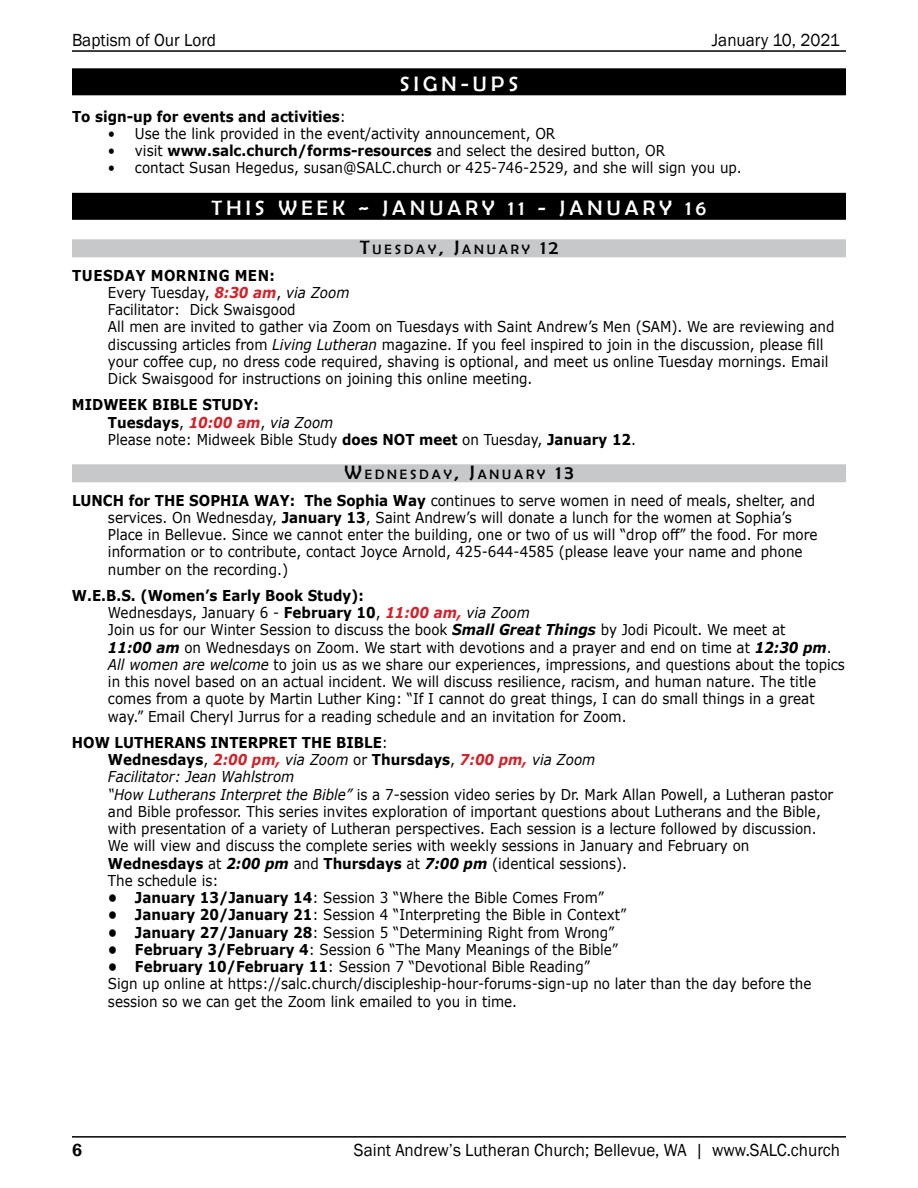
<style>
.page{position:relative;width:918px;height:1188px;background:#fff}
.page>*{position:absolute;margin:0;border:0;box-sizing:border-box;transform-origin:0 0}
.t1{font:21px "Berlin Sans FB";letter-spacing:.2em;color:#fff}
.t2{font:18px "Franklin Gothic";color:#000;scale:.95 1}
.t3{font:600 18px "Franklin Gothic";color:#000;scale:.95 1}
.t4{font:15px/17.2px "Verdana";color:#000;scale:.9 1}
.t5{font:700 15px/17.2px "Verdana";color:#000;scale:.9 1}
.t6{font:13.65px "Berlin Sans FB";letter-spacing:.215em;color:#000}
.s1{font-weight:400}
.s2{font-weight:700}
.s3{font-size:19.5px}
.s4{font-weight:700;font-style:italic;color:#d2232a}
.s5{font-style:italic}
.s6{font-style:italic;color:#d2232a}
.s7{font-weight:400;font-style:italic}
.s8{font-weight:700;font-style:italic}
</style>
<div class="page">
<hr style="left:72px;top:1136px;width:774px;height:2px;background:#000">
<hr style="left:72px;top:50px;width:774px;height:2px;background:#000">
<div style="left:72px;top:68px;width:774px;height:27px;background:#000"></div>
<div style="left:72px;top:193px;width:774px;height:27px;background:#000"></div>
<div style="left:72px;top:239px;width:774px;height:18px;background:#c7c8ca"></div>
<div style="left:72px;top:464px;width:774px;height:18px;background:#c7c8ca"></div>
<p class="t2" style="left:72px;top:29px;width:153px">Baptism of Our Lord</p>
<p class="t2" style="left:712px;top:29px;width:136px">January 10, 2021</p>
<h1 class="t1" style="left:400px;top:72px;width:120px">SIGN-UPS</h1>
<p class="t5" style="left:72px;top:107px;width:306px">To sign-up for events and activities<span class="s1">:</span></p>
<p class="t4" style="left:108px;top:125px;width:499px">• Use the link provided in the event/activity announcement, OR</p>
<p class="t4" style="left:108px;top:142px;width:621px">• visit <span class="s2">www.salc.church/forms-resources</span> and select the desired button, OR</p>
<p class="t4" style="left:108px;top:159px;width:706px">• contact Susan Hegedus, susan@SALC.church or 425-746-2529, and she will sign you up.</p>
<h1 class="t1" style="left:212px;top:196px;width:496px">THIS WEEK ~ JANUARY 11 - JANUARY 16</h1>
<p class="t6" style="left:360px;top:242px;width:200px"><span class="s3">T</span>UESDAY<span class="s3">, J</span>ANUARY <span class="s3">12</span></p>
<p class="t4" style="left:108px;top:266px;width:809px;text-indent:-36px"><span class="s2">TUESDAY MORNING MEN:<br></span>Every Tuesday, <span class="s4">8:30 am</span>, <span class="s5">via Zoom<br></span>Facilitator: Dick Swaisgood<br>All men are invited to gather via Zoom on Tuesdays with Saint Andrew’s Men (SAM). We are reviewing and discussing articles from <span class="s5">Living Lutheran</span> magazine. If you feel inspired to join in the discussion, please fill your coffee cup, no dress code required, shaving is optional, and meet us online Tuesday mornings. Email Dick Swaisgood for instructions on joining this online meeting.</p>
<p class="t5" style="left:108px;top:396px;width:588px;text-indent:-36px">MIDWEEK BIBLE STUDY:<br>Tuesdays<span class="s1">,</span> <span class="s6">10:00 am</span><span class="s1">,</span> <span class="s7">via Zoom<br></span><span class="s1">Please note: Midweek Bible Study</span> does NOT meet <span class="s1">on Tuesday,</span> January 12<span class="s1">.</span></p>
<p class="t6" style="left:344px;top:467px;width:231px"><span class="s3">W</span>EDNESDAY<span class="s3">, J</span>ANUARY <span class="s3">13</span></p>
<p class="t4" style="left:108px;top:491px;width:790px;text-indent:-36px"><span class="s2">LUNCH for THE SOPHIA WAY: The Sophia Way</span> continues to serve women in need of meals, shelter, and services. On Wednesday, <span class="s2">January 13</span>, Saint Andrew’s will donate a lunch for the women at Sophia’s Place in Bellevue. Since we cannot enter the building, one or two of us will “drop off” the food. For more information or to contribute, contact Joyce Arnold, 425-644-4585 (please leave your name and phone number on the recording.)</p>
<p class="t4" style="left:108px;top:587px;width:820px;text-indent:-36px"><span class="s2">W.E.B.S. (Women’s Early Book Study):<br></span>Wednesdays, January 6 - <span class="s2">February 10</span>, <span class="s4">11:00 am,</span> <span class="s5">via Zoom<br></span>Join us for our Winter Session to discuss the book <span class="s8">Small Great Things</span> by Jodi Picoult. We meet at<br><span class="s8">11:00 am</span> on Wednesdays on Zoom. We start with devotions and a prayer and end on time at <span class="s8">12:30 pm</span>.<br><span class="s5">All women are welcome</span> to join us as we share our experiences, impressions, and questions about the topics in this novel based on an actual incident. We will discuss resilience, racism, and human nature. The title comes from a quote by Martin Luther King: “If I cannot do great things, I can do small things in a great way.” Email Cheryl Jurrus for a reading schedule and an invitation for Zoom.</p>
<p class="t4" style="left:108px;top:734px;width:808px;text-indent:-36px"><span class="s2">HOW LUTHERANS INTERPRET THE BIBLE</span>:<br><span class="s2">Wednesdays</span>, <span class="s4">2:00 pm,</span> <span class="s5">via Zoom</span> or <span class="s2">Thursdays</span>, <span class="s4">7:00 pm,</span> <span class="s5">via Zoom<br>Facilitator: Jean Wahlstrom<br>“How Lutherans Interpret the Bible”</span> is a 7-session video series by Dr. Mark Allan Powell, a Lutheran pastor and Bible professor. This series invites exploration of important questions about Lutherans and the Bible, with presentation of a variety of Lutheran perspectives. Each session is a lecture followed by discussion.<br>We will view and discuss the complete series with weekly sessions in January and February on <span class="s2">Wednesdays</span> at <span class="s8">2:00 pm</span> and <span class="s2">Thursdays</span> at <span class="s8">7:00 pm</span> (identical sessions).<br>The schedule is:</p>
<p class="t4" style="left:108px;top:889px;width:553px"><span class="s2">• January 13/January 14</span>: Session 3 “Where the Bible Comes From”</p>
<p class="t4" style="left:108px;top:906px;width:577px"><span class="s2">• January 20/January 21</span>: Session 4 “Interpreting the Bible in Context”</p>
<p class="t4" style="left:108px;top:923px;width:564px"><span class="s2">• January 27/January 28</span>: Session 5 “Determining Right from Wrong”</p>
<p class="t4" style="left:108px;top:941px;width:568px"><span class="s2">• February 3/February 4</span>: Session 6 “The Many Meanings of the Bible”</p>
<p class="t4" style="left:108px;top:958px;width:783px"><span class="s2">• February 10/February 11</span>: Session 7 “Devotional Bible Reading”<br>Sign up online at https://salc.church/discipleship-hour-forums-sign-up no later than the day before the session so we can get the Zoom link emailed to you in time.</p>
<p class="t3" style="left:72px;top:1138px;width:12px">6</p>
<p class="t2" style="left:354px;top:1138px;width:513px">Saint Andrew’s Lutheran Church; Bellevue, WA | www.SALC.church</p>
</div>
